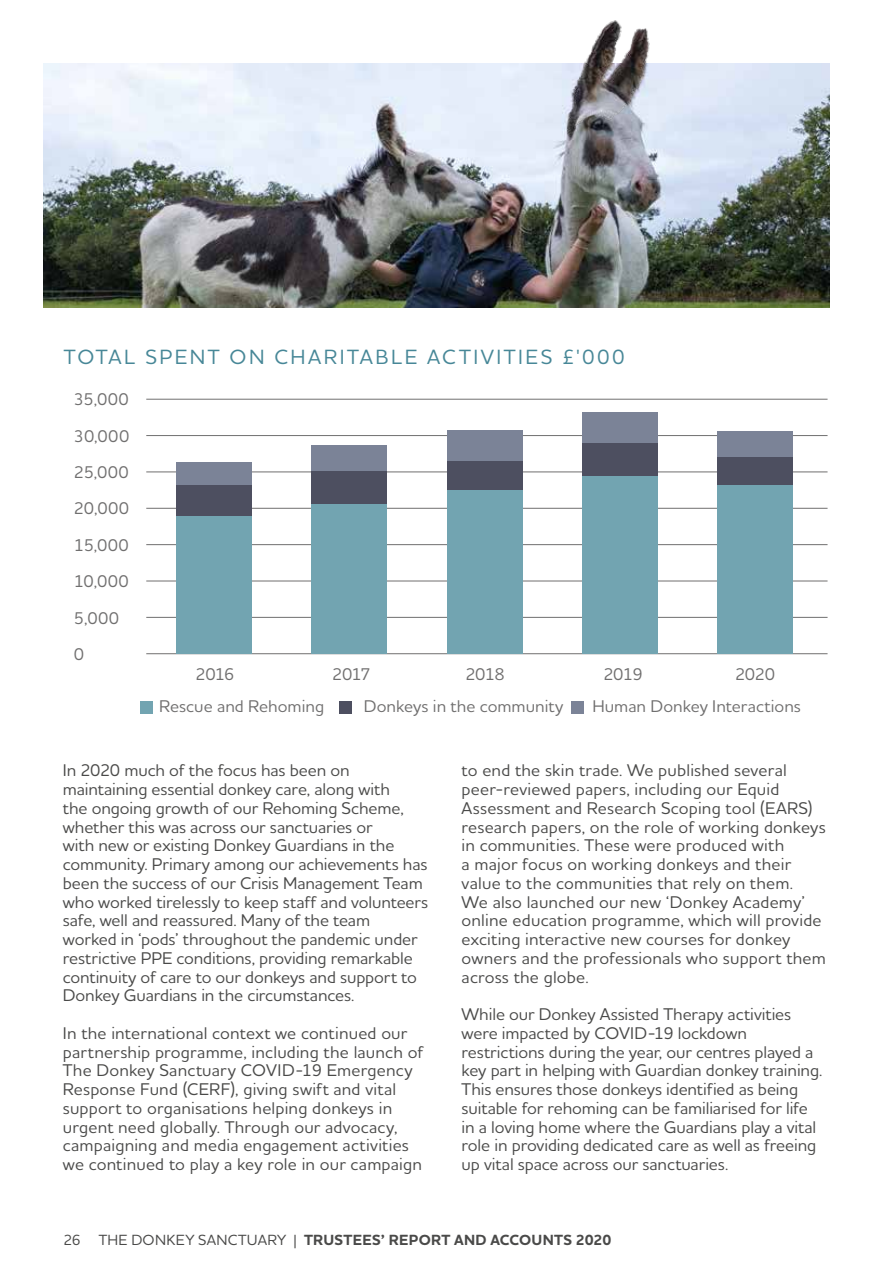
<style>
.page{position:relative;width:893px;height:1263px;background:#fff}
.page>*{position:absolute;margin:0;border:0;box-sizing:border-box;transform-origin:0 0}
.t1{font:500 21px "Houschka Alt Pro";letter-spacing:.12em;color:#478797}
.t2{font:500 17.25px/18.8px "Houschka Alt Pro";letter-spacing:.005em;color:#4a4a49}
.t3{font:500 17.25px "Houschka Alt Pro";color:#706f6f}
.t4{font:500 17.25px/36.5px "Houschka Alt Pro";letter-spacing:.02em;color:#706f6f}
.t5{font:700 15px "Houschka Alt Pro";letter-spacing:.015em;color:#4a4a49}
.s1{font-weight:500}
</style>
<div class="page">
<hr style="left:146px;top:399px;width:681px;height:1px;background:#706f6f">
<hr style="left:146px;top:435px;width:681px;height:1px;background:#706f6f">
<hr style="left:146px;top:471px;width:681px;height:1px;background:#706f6f">
<hr style="left:146px;top:508px;width:681px;height:1px;background:#706f6f">
<hr style="left:146px;top:544px;width:681px;height:1px;background:#706f6f">
<hr style="left:146px;top:581px;width:681px;height:1px;background:#706f6f">
<hr style="left:146px;top:617px;width:681px;height:1px;background:#706f6f">
<hr style="left:146px;top:653px;width:681px;height:1px;background:#706f6f">
<div style="left:176px;top:514px;width:76px;height:139px;background:#72a4b1"></div>
<div style="left:176px;top:484px;width:76px;height:32px;background:#4d4f60"></div>
<div style="left:176px;top:462px;width:76px;height:22px;background:#7b8397"></div>
<div style="left:311px;top:445px;width:76px;height:30px;background:#7b8397"></div>
<div style="left:447px;top:430px;width:75px;height:31px;background:#7b8397"></div>
<div style="left:582px;top:412px;width:76px;height:38px;background:#7b8397"></div>
<div style="left:717px;top:431px;width:76px;height:38px;background:#7b8397"></div>
<div style="left:311px;top:471px;width:76px;height:43px;background:#4d4f60"></div>
<div style="left:447px;top:461px;width:75px;height:31px;background:#4d4f60"></div>
<div style="left:582px;top:444px;width:76px;height:40px;background:#4d4f60"></div>
<div style="left:717px;top:457px;width:76px;height:32px;background:#4d4f60"></div>
<div style="left:311px;top:504px;width:76px;height:149px;background:#72a4b1"></div>
<div style="left:447px;top:490px;width:75px;height:163px;background:#72a4b1"></div>
<div style="left:582px;top:476px;width:76px;height:177px;background:#72a4b1"></div>
<div style="left:717px;top:485px;width:76px;height:168px;background:#72a4b1"></div>
<div style="left:140px;top:701px;width:13px;height:13px;background:#72a4b1"></div>
<div style="left:340px;top:701px;width:12px;height:13px;background:#4d4f60"></div>
<div style="left:571px;top:701px;width:13px;height:13px;background:#7b8397"></div>
<img style="left:44px;top:20px;width:785px;height:288px">
<p class="t1" style="left:64px;top:343px;width:562px">TOTAL SPENT ON CHARITABLE ACTIVITIES £'000</p>
<p class="t4" style="left:74px;top:381px;width:57px">35,000<br>30,000<br>25,000<br>20,000<br>15,000<br>10,000<br>5,000<br>0</p>
<p class="t3" style="left:195px;top:663px;width:41px">2016</p>
<p class="t3" style="left:332px;top:663px;width:40px">2017</p>
<p class="t3" style="left:465px;top:663px;width:41px">2018</p>
<p class="t3" style="left:603px;top:663px;width:41px">2019</p>
<p class="t3" style="left:735px;top:663px;width:42px">2020</p>
<p class="t3" style="left:159px;top:695px;width:166px">Rescue and Rehoming</p>
<p class="t3" style="left:364px;top:695px;width:201px">Donkeys in the community</p>
<p class="t3" style="left:592px;top:695px;width:210px">Human Donkey Interactions</p>
<p class="t2" style="left:63px;top:761px;width:367px">In 2020 much of the focus has been on maintaining essential donkey care, along with<br>the ongoing growth of our Rehoming Scheme, whether this was across our sanctuaries or<br>with new or existing Donkey Guardians in the community. Primary among our achievements has been the success of our Crisis Management Team who worked tirelessly to keep staff and volunteers safe, well and reassured. Many of the team worked in ‘pods’ throughout the pandemic under restrictive PPE conditions, providing remarkable continuity of care to our donkeys and support to Donkey Guardians in the circumstances.</p>
<p class="t2" style="left:63px;top:1023px;width:362px">In the international context we continued our partnership programme, including the launch of The Donkey Sanctuary COVID-19 Emergency Response Fund (CERF), giving swift and vital support to organisations helping donkeys in urgent need globally. Through our advocacy, campaigning and media engagement activities we continued to play a key role in our campaign</p>
<p class="t2" style="left:462px;top:761px;width:366px">to end the skin trade. We published several peer-reviewed papers, including our Equid Assessment and Research Scoping tool (EARS) research papers, on the role of working donkeys in communities. These were produced with<br>a major focus on working donkeys and their value to the communities that rely on them.<br>We also launched our new ‘Donkey Academy’ online education programme, which will provide exciting interactive new courses for donkey owners and the professionals who support them across the globe.</p>
<p class="t2" style="left:462px;top:1004px;width:362px">While our Donkey Assisted Therapy activities were impacted by COVID-19 lockdown restrictions during the year, our centres played a key part in helping with Guardian donkey training.<br>This ensures those donkeys identified as being suitable for rehoming can be familiarised for life in a loving home where the Guardians play a vital role in providing dedicated care as well as freeing up vital space across our sanctuaries.</p>
<p class="t5" style="left:63px;top:1230px;width:549px"><span class="s1">26 THE DONKEY SANCTUARY |</span> TRUSTEES’ REPORT AND ACCOUNTS 2020</p>
<p class="t5" style="left:304px;top:1230px;width:166px">ANNUAL REVIEW 2020</p>
</div>
